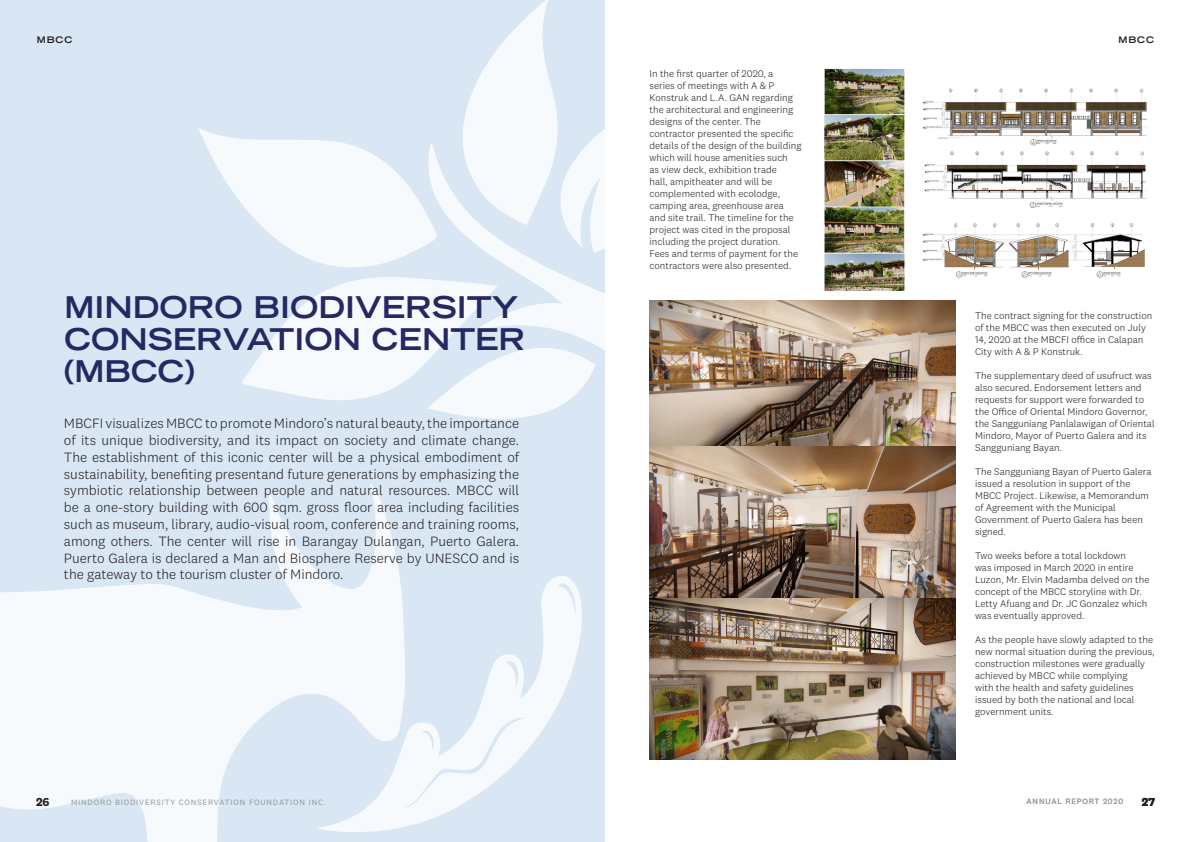
<style>
.page{position:relative;width:1191px;height:842px;background:#fff}
.page>*{position:absolute;margin:0;border:0;box-sizing:border-box;transform-origin:0 0}
.t1{font:700 expanded 30px/32px "Trade Gothic LT Std";color:#262863}
.t2{font:300 14px/16.8px "National 2";color:#241f21;text-align:justify}
.t3{font:700 12px "National 2";color:#231f20}
.t4{font:300 10px/12px "National 2";color:#231f20}
.t5{font:700 expanded 9px "Trade Gothic LT Std";letter-spacing:.1em;color:#241f21}
.t6{font:8px "National 2";letter-spacing:.1em;color:#939598}
</style>
<div class="page">
<div style="left:0;top:0;width:604px;height:842px;background:#d8e7f3"></div>
<svg style="left:0;top:484px;width:400px;height:358px;fill:#f7fafc"></svg>
<svg style="left:198px;top:0;width:407px;height:421px"></svg>
<svg style="left:316px;top:576px;width:266px;height:256px"></svg>
<img style="left:824px;top:69px;width:323px;height:221px">
<img style="left:649px;top:300px;width:306px;height:459px">
<p class="t5" style="left:37px;top:34px;width:37px">MBCC</p>
<p class="t5" style="left:1118px;top:34px;width:37px">MBCC</p>
<p class="t1" style="left:64px;top:291px;width:462px">MINDORO BIODIVERSITY<br>CONSERVATION CENTER (MBCC)</p>
<p class="t2" style="left:64px;top:415px;width:457px">MBCFI visualizes MBCC to promote Mindoro’s natural beauty, the importance of its unique biodiversity, and its impact on society and climate change.<br>The establishment of this iconic center will be a physical embodiment of sustainability, benefiting presentand future generations by emphasizing the symbiotic relationship between people and natural resources. MBCC will be a one-story building with 600 sqm. gross floor area including facilities such as museum, library, audio-visual room, conference and training rooms, among others. The center will rise in Barangay Dulangan, Puerto Galera.<br>Puerto Galera is declared a Man and Biosphere Reserve by UNESCO and is the gateway to the tourism cluster of Mindoro.</p>
<p class="t4" style="left:649px;top:68px;width:153px">In the first quarter of 2020, a<br>series of meetings with A &amp; P<br>Konstruk and L.A. GAN regarding the architectural and engineering designs of the center. The contractor presented the specific details of the design of the building which will house amenities such<br>as view deck, exhibition trade<br>hall, ampitheater and will be complemented with ecolodge, camping area, greenhouse area and site trail. The timeline for the project was cited in the proposal including the project duration.<br>Fees and terms of payment for the contractors were also presented.</p>
<p class="t4" style="left:975px;top:309px;width:179px">The contract signing for the construction of the MBCC was then executed on July 14, 2020 at the MBCFI office in Calapan City with A &amp; P Konstruk.</p>
<p class="t4" style="left:975px;top:369px;width:181px">The supplementary deed of usufruct was also secured. Endorsement letters and requests for support were forwarded to the Office of Oriental Mindoro Governor, the Sangguniang Panlalawigan of Oriental Mindoro, Mayor of Puerto Galera and its Sangguniang Bayan.</p>
<p class="t4" style="left:975px;top:465px;width:178px">The Sangguniang Bayan of Puerto Galera issued a resolution in support of the<br>MBCC Project. Likewise, a Memorandum of Agreement with the Municipal<br>Government of Puerto Galera has been signed.</p>
<p class="t4" style="left:975px;top:549px;width:176px">Two weeks before a total lockdown<br>was imposed in March 2020 in entire Luzon, Mr. Elvin Madamba delved on the concept of the MBCC storyline with Dr.<br>Letty Afuang and Dr. JC Gonzalez which was eventually approved.</p>
<p class="t4" style="left:975px;top:633px;width:181px">As the people have slowly adapted to the new normal situation during the previous, construction milestones were gradually achieved by MBCC while complying<br>with the health and safety guidelines issued by both the national and local government units.</p>
<p class="t3" style="left:36px;top:794px;width:15px">26</p>
<p class="t6" style="left:71px;top:797px;width:256px">MINDORO BIODIVERSITY CONSERVATION FOUNDATION INC.</p>
<p class="t6" style="left:1026px;top:796px;width:98px">ANNUAL REPORT 2020</p>
<p class="t3" style="left:1141px;top:794px;width:15px">27</p>
</div>
